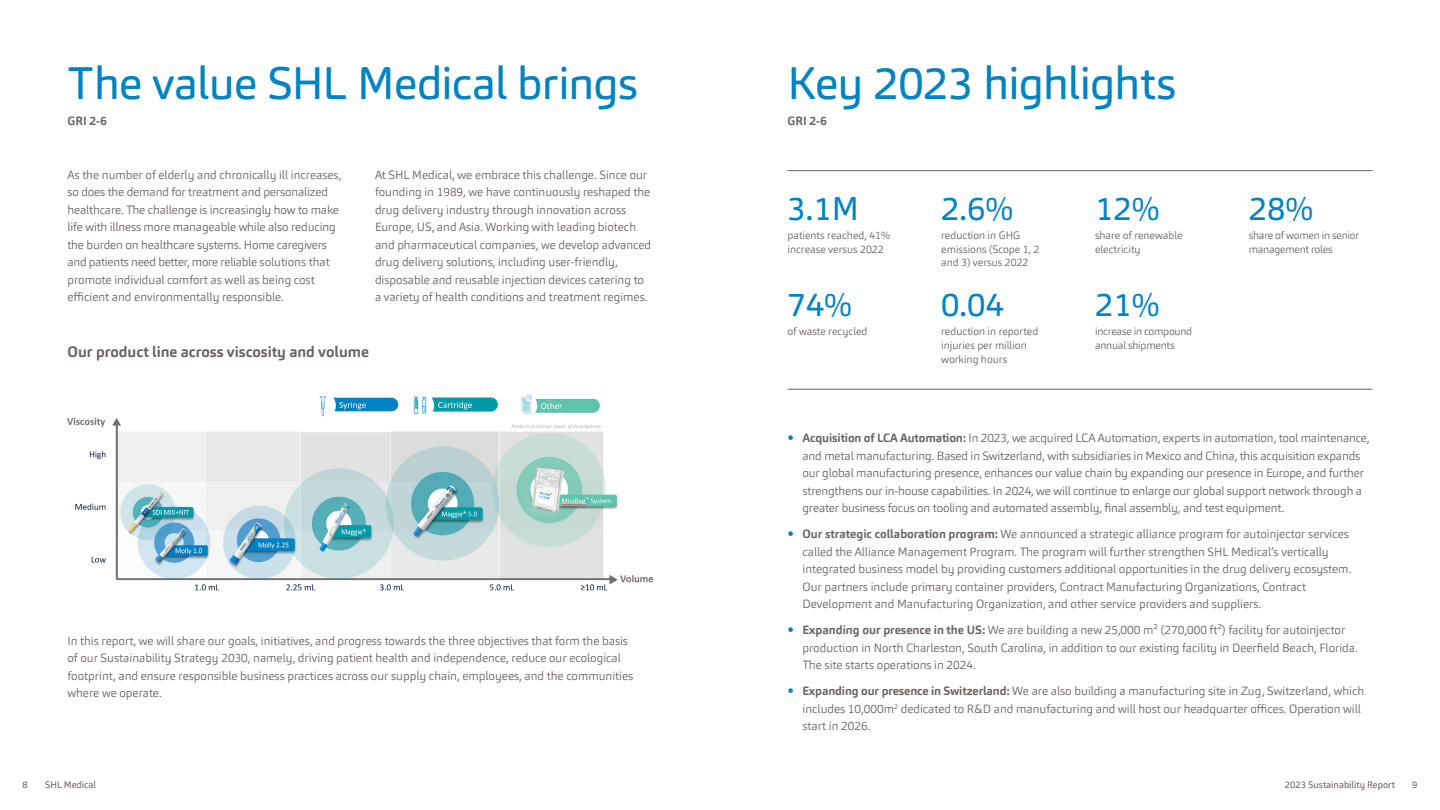
<style>
.page{position:relative;width:1440px;height:810px;background:#fff}
.page>*{position:absolute;margin:0;border:0;box-sizing:border-box;transform-origin:0 0}
.t1{font:45px "Carnas";letter-spacing:-.015em;color:#0083c3}
.t2{font:32.5px "Carnas";color:#0083c3}
.t3{font:700 15px "Carnas";color:#6a6262}
.t4{font:300 11.88px/17.5px "Carnas";color:#6a6262}
.t5{font:700 11.88px "Carnas";color:#6a6262}
.t6{font:300 10.62px/13.8px "Carnas";color:#6a6262}
.t7{font:300 10.62px/13.8px "Carnas";letter-spacing:-.02em;color:#6a6262}
.t8{font:9.38px "Carnas";color:#6a6262}
.s1{font-weight:700}
</style>
<div class="page">
<img style="left:67px;top:395px;width:587px;height:196px">
<hr style="left:788px;top:170px;width:584px;height:1px;background:#6a6262">
<hr style="left:788px;top:389px;width:584px;height:1px;background:#6a6262">
<h1 class="t1" style="left:68px;top:55px;width:572px">The value SHL Medical brings</h1>
<p class="t5" style="left:67px;top:114px;width:41px">GRI 2-6</p>
<p class="t4" style="left:68px;top:166px;width:275px">As the number of elderly and chronically ill increases, so does the demand for treatment and personalized healthcare. The challenge is increasingly how to make life with illness more manageable while also reducing the burden on healthcare systems. Home caregivers and patients need better, more reliable solutions that promote individual comfort as well as being cost efficient and environmentally responsible.</p>
<p class="t4" style="left:375px;top:166px;width:278px">At SHL Medical, we embrace this challenge. Since our founding in 1989, we have continuously reshaped the drug delivery industry through innovation across Europe, US, and Asia. Working with leading biotech and pharmaceutical companies, we develop advanced drug delivery solutions, including user-friendly, disposable and reusable injection devices catering to a variety of health conditions and treatment regimes.</p>
<p class="t3" style="left:68px;top:342px;width:303px">Our product line across viscosity and volume</p>
<p class="t4" style="left:67px;top:632px;width:567px">In this report, we will share our goals, initiatives, and progress towards the three objectives that form the basis of our Sustainability Strategy 2030, namely, driving patient health and independence, reduce our ecological footprint, and ensure responsible business practices across our supply chain, employees, and the communities where we operate.</p>
<h1 class="t1" style="left:788px;top:55px;width:390px">Key 2023 highlights</h1>
<p class="t5" style="left:787px;top:114px;width:41px">GRI 2-6</p>
<h2 class="t2" style="left:788px;top:188px;width:73px">3.1M</h2>
<p class="t6" style="left:788px;top:228px;width:104px">patients reached, 41% increase versus 2022</p>
<h2 class="t2" style="left:788px;top:284px;width:66px">74%</h2>
<p class="t6" style="left:788px;top:325px;width:82px">of waste recycled</p>
<h2 class="t2" style="left:941px;top:188px;width:74px">2.6%</h2>
<p class="t6" style="left:941px;top:228px;width:100px">reduction in GHG emissions (Scope 1, 2 and 3) versus 2022</p>
<h2 class="t2" style="left:941px;top:284px;width:64px">0.04</h2>
<p class="t6" style="left:941px;top:325px;width:99px">reduction in reported injuries per million working hours</p>
<h2 class="t2" style="left:1095px;top:188px;width:66px">12%</h2>
<p class="t6" style="left:1095px;top:228px;width:89px">share of renewable electricity</p>
<h2 class="t2" style="left:1095px;top:284px;width:66px">21%</h2>
<p class="t7" style="left:1095px;top:325px;width:99px">increase in compound annual shipments</p>
<h2 class="t2" style="left:1249px;top:188px;width:66px">28%</h2>
<p class="t7" style="left:1249px;top:228px;width:112px">share of women in senior management roles</p>
<p class="t4" style="left:803px;top:429px;width:569px"><span class="s1">Acquisition of LCA Automation:</span> In 2023, we acquired LCA Automation, experts in automation, tool maintenance, and metal manufacturing. Based in Switzerland, with subsidiaries in Mexico and China, this acquisition expands our global manufacturing presence, enhances our value chain by expanding our presence in Europe, and further strengthens our in-house capabilities. In 2024, we will continue to enlarge our global support network through a greater business focus on tooling and automated assembly, final assembly, and test equipment.</p>
<p class="t4" style="left:803px;top:525px;width:550px"><span class="s1">Our strategic collaboration program:</span> We announced a strategic alliance program for autoinjector services called the Alliance Management Program. The program will further strengthen SHL Medical’s vertically integrated business model by providing customers additional opportunities in the drug delivery ecosystem.<br>Our partners include primary container providers, Contract Manufacturing Organizations, Contract Development and Manufacturing Organization, and other service providers and suppliers.</p>
<p class="t4" style="left:803px;top:621px;width:557px"><span class="s1">Expanding our presence in the US:</span> We are building a new 25,000 m² (270,000 ft²) facility for autoinjector production in North Charleston, South Carolina, in addition to our existing facility in Deerfield Beach, Florida.<br>The site starts operations in 2024.</p>
<p class="t4" style="left:802px;top:682px;width:563px"><span class="s1">Expanding our presence in Switzerland:</span> We are also building a manufacturing site in Zug, Switzerland, which includes 10,000m<sup>2</sup> dedicated to R&amp;D and manufacturing and will host our headquarter offices. Operation will start in 2026.</p>
<p class="t8" style="left:22px;top:778px;width:7px">8</p>
<p class="t8" style="left:45px;top:778px;width:52px">SHL Medical</p>
<p class="t8" style="left:1285px;top:778px;width:112px">2023 Sustainability Report</p>
<p class="t8" style="left:1412px;top:778px;width:7px">9</p>
</div>
